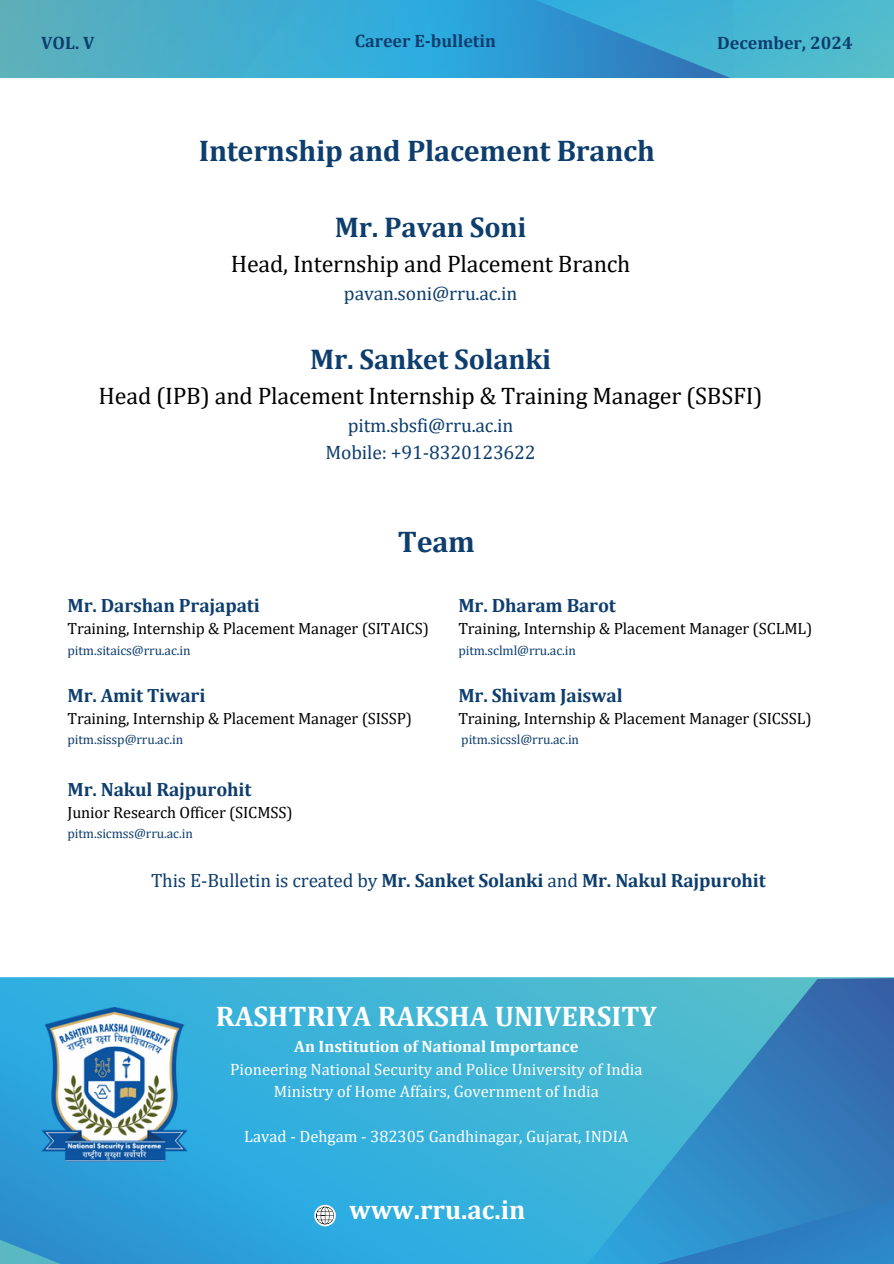
<style>
.page{position:relative;width:894px;height:1264px;background:#fff}
.page>*{position:absolute;margin:0;border:0;box-sizing:border-box;transform-origin:0 0}
.t1{font:700 30px "Cambria";letter-spacing:-.01em;color:#0e3e6e}
.t2{font:700 28.65px "Cambria";letter-spacing:-.01em;color:#0e3e6e}
.t3{font:700 28.5px "Cambria";color:#fff}
.t4{font:700 27px "Cambria";color:#fff}
.t5{font:24px "Cambria";letter-spacing:-.01em;color:#000}
.t6{font:19.5px/27px "Cambria";letter-spacing:-.005em;color:#0e3e6e;text-align:center}
.t7{font:700 19.2px "Cambria";letter-spacing:-.01em;color:#0e3e6e}
.t8{font:700 18px "Cambria";color:#0e3e6e}
.t9{font:16.5px "Cambria";color:#fff}
.t10{font:700 16.5px "Cambria";color:#fff}
.t11{font:16.35px "Cambria";letter-spacing:-.01em;color:#000}
.t12{font:13.5px "Cambria";letter-spacing:-.005em;color:#0e3e6e}
.s1{font-weight:400}
</style>
<div class="page">
<svg style="left:0;top:977px;width:237px;height:133px;background:#32aedd"></svg>
<svg style="left:237px;top:977px;width:656px;height:133px;background:#41a8cd"></svg>
<svg style="left:0;top:1110px;width:893px;height:94px;background:#33a0d3"></svg>
<svg style="left:0;top:1204px;width:893px;height:59px;background:#2f9cd4"></svg>
<img style="left:41px;top:1007px;width:146px;height:154px">
<div style="left:858px;top:0;width:35px;height:77px;background:#53bccb"></div>
<svg style="left:0;top:0;width:858px;height:77px;background:#3faace"></svg>
<p class="t8" style="left:41px;top:32px;width:55px">VOL. V</p>
<p class="t8" style="left:354px;top:30px;width:143px">Career E-bulletin</p>
<p class="t8" style="left:717px;top:32px;width:137px">December, 2024</p>
<p class="t1" style="left:199px;top:133px;width:457px">Internship and Placement Branch</p>
<h4 class="t2" style="left:335px;top:210px;width:193px">Mr. Pavan Soni</h4>
<h4 class="t5" style="left:231px;top:249px;width:401px">Head, Internship and Placement Branch</h4>
<h4 class="t6" style="left:344px;top:280px;width:175px">pavan.soni@rru.ac.in</h4>
<h5 class="t2" style="left:310px;top:342px;width:243px">Mr. Sanket Solanki</h5>
<h5 class="t5" style="left:99px;top:381px;width:665px">Head (IPB) and Placement Internship &amp; Training Manager (SBSFI)</h5>
<h5 class="t6" style="left:325px;top:411px;width:212px">pitm.sbsfi@rru.ac.in<br>Mobile: +91-8320123622</h5>
<p class="t1" style="left:397px;top:523px;width:79px">Team</p>
<h5 class="t7" style="left:67px;top:594px;width:194px">Mr. Darshan Prajapati</h5>
<h1 class="t11" style="left:67px;top:619px;width:363px">Training, Internship &amp; Placement Manager (SITAICS)</h1>
<h3 class="t12" style="left:67px;top:641px;width:125px">pitm.sitaics@rru.ac.in</h3>
<h3 class="t7" style="left:67px;top:683px;width:139px">Mr. Amit Tiwari</h3>
<h1 class="t11" style="left:67px;top:708px;width:346px">Training, Internship &amp; Placement Manager (SISSP)</h1>
<p class="t12" style="left:67px;top:731px;width:117px">pitm.sissp@rru.ac.in</p>
<p class="t7" style="left:67px;top:777px;width:185px">Mr. Nakul Rajpurohit</p>
<p class="t11" style="left:67px;top:802px;width:226px">Junior Research Officer (SICMSS)</p>
<p class="t12" style="left:67px;top:825px;width:127px">pitm.sicmss@rru.ac.in</p>
<p class="t7" style="left:458px;top:594px;width:159px">Mr. Dharam Barot</p>
<p class="t11" style="left:458px;top:619px;width:355px">Training, Internship &amp; Placement Manager (SCLML)</p>
<p class="t12" style="left:458px;top:641px;width:119px">pitm.sclml@rru.ac.in</p>
<p class="t7" style="left:458px;top:683px;width:166px">Mr. Shivam Jaiswal</p>
<p class="t11" style="left:458px;top:708px;width:354px">Training, Internship &amp; Placement Manager (SICSSL)</p>
<p class="t12" style="left:461px;top:731px;width:119px">pitm.sicssl@rru.ac.in</p>
<p class="t7" style="left:151px;top:869px;width:616px"><span class="s1">This E-Bulletin is created by</span> Mr. Sanket Solanki <span class="s1">and</span> Mr. Nakul Rajpurohit</p>
<p class="t3" style="left:216px;top:999px;width:442px">RASHTRIYA RAKSHA UNIVERSITY</p>
<p class="t10" style="left:294px;top:1036px;width:285px">An Institution of National Importance</p>
<h6 class="t9" style="left:230px;top:1059px;width:414px">Pioneering National Security and Police University of India</h6>
<p class="t9" style="left:274px;top:1081px;width:326px">Ministry of Home Affairs, Government of India</p>
<p class="t9" style="left:244px;top:1126px;width:385px">Lavad - Dehgam - 382305 Gandhinagar, Gujarat, INDIA</p>
<p class="t4" style="left:349px;top:1193px;width:178px">www.rru.ac.in</p>
</div>
